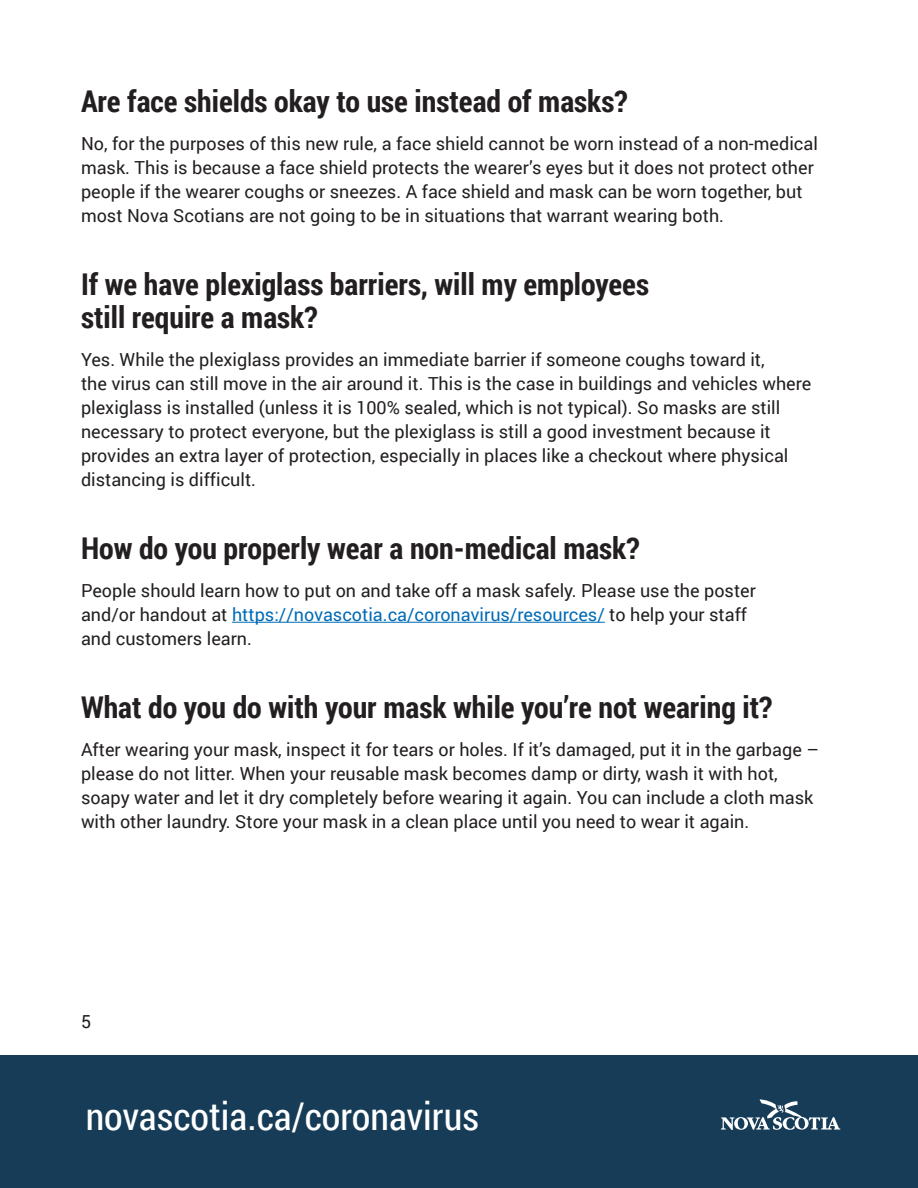
<style>
.page{position:relative;width:918px;height:1188px;background:#fff}
.page>*{position:absolute;margin:0;border:0;box-sizing:border-box;transform-origin:0 0}
.t1{font:38.25px "Roboto Condensed";color:#fff}
.t2{font:700 30px/33px "Roboto Condensed";color:#231f20}
.t3{font:18px/24px "Roboto";color:#231f20}
.s1{color:#006bb6}
</style>
<div class="page">
<div style="left:0;top:1055px;width:918px;height:133px;background:#163c57"></div>
<svg style="left:721px;top:1099px;width:119px;height:31px"></svg>
<hr style="left:232px;top:622px;width:373px;height:1px;background:#006bb6">
<h2 class="t2" style="left:81px;top:84px;width:548px">Are face shields okay to use instead of masks?</h2>
<p class="t3" style="left:81px;top:131px;width:738px">No, for the purposes of this new rule, a face shield cannot be worn instead of a non-medical mask. This is because a face shield protects the wearer’s eyes but it does not protect other people if the wearer coughs or sneezes. A face shield and mask can be worn together, but most Nova Scotians are not going to be in situations that warrant wearing both.</p>
<h2 class="t2" style="left:81px;top:267px;width:570px">If we have plexiglass barriers, will my employees still require a mask?</h2>
<p class="t3" style="left:81px;top:347px;width:732px">Yes. While the plexiglass provides an immediate barrier if someone coughs toward it,<br>the virus can still move in the air around it. This is the case in buildings and vehicles where plexiglass is installed (unless it is 100% sealed, which is not typical). So masks are still necessary to protect everyone, but the plexiglass is still a good investment because it provides an extra layer of protection, especially in places like a checkout where physical distancing is difficult.</p>
<h2 class="t2" style="left:81px;top:531px;width:560px">How do you properly wear a non-medical mask?</h2>
<p class="t3" style="left:81px;top:578px;width:676px">People should learn how to put on and take off a mask safely. Please use the poster and/or handout at <span class="s1">https://novascotia.ca/coronavirus/resources/</span> to help your staff and customers learn.</p>
<h2 class="t2" style="left:81px;top:690px;width:693px">What do you do with your mask while you’re not wearing it?</h2>
<p class="t3" style="left:81px;top:737px;width:739px">After wearing your mask, inspect it for tears or holes. If it’s damaged, put it in the garbage – please do not litter. When your reusable mask becomes damp or dirty, wash it with hot, soapy water and let it dry completely before wearing it again. You can include a cloth mask with other laundry. Store your mask in a clean place until you need to wear it again.</p>
<p class="t3" style="left:81px;top:1008px;width:12px">5</p>
<h1 class="t1" style="left:86px;top:1090px;width:395px">novascotia.ca/coronavirus</h1>
</div>
